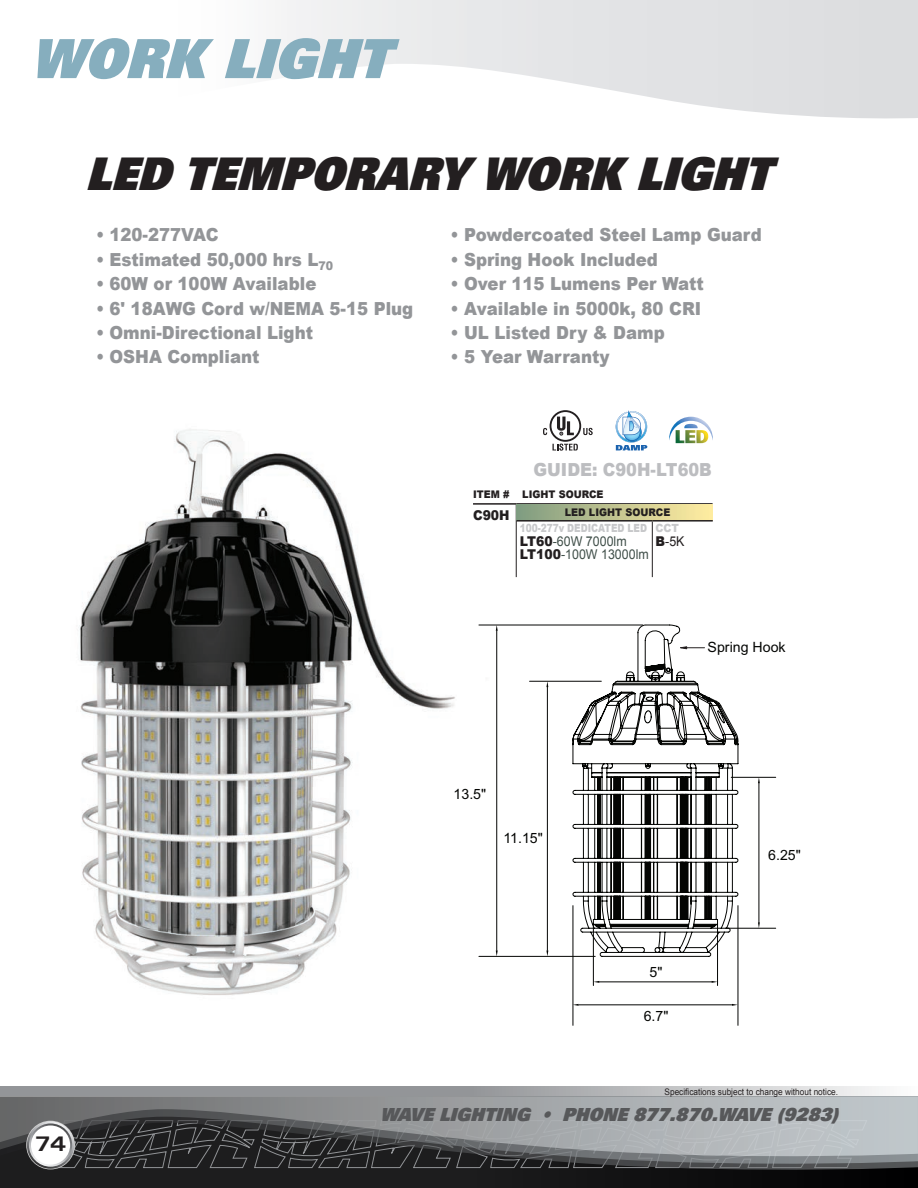
<style>
.page{position:relative;width:918px;height:1188px;background:#fff}
.page>*{position:absolute;margin:0;border:0;box-sizing:border-box;transform-origin:0 0}
.t1{font:italic 900 54px "Univers";color:#86aebe;scale:.95 1}
.t2{font:italic 45px "Univers LT Std X Black";color:#231f20;scale:.92 1}
.t3{font:700 expanded 21px "Univers LT Std";color:#231f20}
.t4{font:900 18px "Arial";color:#939598;scale:.92 1}
.t5{font:italic 18px "Univers LT Std X Black";color:#57585a;scale:.95 1}
.t6{font:900 18px "Arial";color:#bcbdc0;scale:.92 1}
.t7{font:14.1px "Arial";color:#040503}
.t8{font:13.5px/13.5px "Arial";color:#404f49;scale:.92 1}
.t9{font:900 13.5px "Arial";color:#231f20;scale:.92 1}
.t10{font:13.5px "Arial";color:#231f20;scale:.92 1}
.t11{font:900 11.25px "Arial";color:#c7c8ca;scale:.8 1}
.t12{font:900 11.25px "Arial";color:#c7c8ca;scale:.92 1}
.t13{font:900 10.5px "Arial";color:#231f20;scale:.92 1}
.t14{font:9px "Arial";color:#231f20;scale:.92 1}
.s1{font-weight:900;color:#231f20}
.s2{font-weight:900}
</style>
<div class="page">
<svg style="left:281px;top:0;width:637px;height:119px"></svg>
<div style="left:0;top:1096px;width:918px;height:92px;background:linear-gradient(to right,#242425,#070708)"></div>
<svg style="left:0;top:1165px;width:918px;height:6px;background:#303132"></svg>
<svg style="left:0;top:1158px;width:917px;height:7px;background:#414345"></svg>
<svg style="left:0;top:1096px;width:917px;height:62px;background:#828587"></svg>
<svg style="left:917px;top:1096px;width:1px;height:69px"></svg>
<svg style="left:0;top:1086px;width:883px;height:10px;background:#a9abad"></svg>
<svg style="left:27px;top:1121px;width:47px;height:48px"></svg>
<svg style="left:29px;top:1123px;width:43px;height:44px"></svg>
<div style="left:31px;top:1126px;width:39px;height:39px;background:#fff;border-radius:50%"></div>
<img style="left:79px;top:429px;width:453px;height:566px">
<div style="left:550px;top:410px;width:31px;height:32px;border:2px solid #231f20;border-radius:50%"></div>
<svg style="left:557px;top:417px;width:17px;height:18px"></svg>
<svg style="left:543px;top:428px;width:4px;height:7px"></svg>
<svg style="left:583px;top:428px;width:10px;height:7px"></svg>
<svg style="left:553px;top:444px;width:25px;height:7px"></svg>
<svg style="left:616px;top:410px;width:31px;height:40px"></svg>
<svg style="left:669px;top:417px;width:44px;height:26px"></svg>
<hr style="left:473px;top:503px;width:43px;height:2px;background:#231f20">
<hr style="left:516px;top:503px;width:197px;height:2px;background:#231f20">
<hr style="left:516px;top:505px;width:1px;height:72px;background:#231f20">
<div style="left:516px;top:505px;width:197px;height:16px;background:linear-gradient(to right,#7f9b81,#ffeea1)"></div>
<hr style="left:516px;top:520px;width:136px;height:2px;background:#231f20">
<hr style="left:652px;top:520px;width:61px;height:2px;background:#231f20">
<hr style="left:652px;top:522px;width:1px;height:55px;background:#231f20">
<hr style="left:479px;top:625px;width:164px;height:1px;background:#040503">
<hr style="left:479px;top:956px;width:116px;height:1px;background:#040503">
<hr style="left:496px;top:631px;width:1px;height:320px;background:#040503">
<svg style="left:496px;top:625px;width:2px;height:6px"></svg>
<hr style="left:530px;top:681px;width:71px;height:1px;background:#040503">
<hr style="left:547px;top:687px;width:1px;height:264px;background:#040503">
<hr style="left:725px;top:928px;width:51px;height:1px;background:#040503">
<hr style="left:731px;top:777px;width:45px;height:1px;background:#040503">
<hr style="left:759px;top:783px;width:1px;height:139px;background:#040503">
<svg style="left:758px;top:922px;width:2px;height:6px"></svg>
<svg style="left:758px;top:777px;width:2px;height:6px"></svg>
<hr style="left:717px;top:924px;width:1px;height:62px;background:#040503">
<hr style="left:593px;top:924px;width:1px;height:62px;background:#040503">
<svg style="left:593px;top:981px;width:124px;height:2px"></svg>
<svg style="left:572px;top:625px;width:167px;height:332px"></svg>
<svg style="left:645px;top:625px;width:26px;height:46px"></svg>
<hr style="left:738px;top:905px;width:1px;height:121px;background:#040503">
<hr style="left:573px;top:905px;width:1px;height:121px;background:#040503">
<svg style="left:573px;top:1004px;width:6px;height:2px"></svg>
<svg style="left:732px;top:1004px;width:6px;height:2px"></svg>
<hr style="left:579px;top:1005px;width:153px;height:1px;background:#040503">
<svg style="left:680px;top:646px;width:25px;height:3px"></svg>
<p class="t1" style="left:30px;top:23px;width:399px">WORK LIGHT</p>
<p class="t2" style="left:86px;top:145px;width:763px">LED TEMPORARY WORK LIGHT</p>
<p class="t4" style="left:96px;top:222px;width:135px">• 120-277VAC</p>
<p class="t4" style="left:96px;top:246px;width:259px">• Estimated 50,000 hrs L<sub>70</sub></p>
<p class="t4" style="left:96px;top:271px;width:241px">• 60W or 100W Available</p>
<p class="t4" style="left:96px;top:295px;width:346px">• 6' 18AWG Cord w/NEMA 5-15 Plug</p>
<p class="t4" style="left:96px;top:320px;width:237px">• Omni-Directional Light</p>
<p class="t4" style="left:96px;top:344px;width:179px">• OSHA Compliant</p>
<p class="t4" style="left:451px;top:222px;width:340px">• Powdercoated Steel Lamp Guard</p>
<p class="t4" style="left:451px;top:246px;width:227px">• Spring Hook Included</p>
<p class="t4" style="left:451px;top:271px;width:277px">• Over 115 Lumens Per Watt</p>
<p class="t4" style="left:451px;top:295px;width:274px">• Available in 5000k, 80 CRI</p>
<p class="t4" style="left:451px;top:320px;width:234px">• UL Listed Dry &amp; Damp</p>
<p class="t4" style="left:451px;top:344px;width:174px">• 5 Year Warranty</p>
<p class="t6" style="left:533px;top:456px;width:196px">GUIDE: C90H-LT60B</p>
<p class="t13" style="left:473px;top:487px;width:41px">ITEM #</p>
<p class="t13" style="left:522px;top:487px;width:90px">LIGHT SOURCE</p>
<p class="t9" style="left:473px;top:505px;width:41px">C90H</p>
<p class="t13" style="left:565px;top:505px;width:116px">LED LIGHT SOURCE</p>
<p class="t11" style="left:520px;top:520px;width:161px">100-277v DEDICATED LED</p>
<p class="t8" style="left:520px;top:534px;width:142px"><span class="s1">LT60</span>-60W 7000lm<br><span class="s1">LT100</span>-100W 13000lm</p>
<p class="t12" style="left:656px;top:520px;width:27px">CCT</p>
<p class="t10" style="left:656px;top:532px;width:33px"><span class="s2">B</span>-5K</p>
<p class="t7" style="left:708px;top:639px;width:79px">Spring Hook</p>
<p class="t7" style="left:454px;top:786px;width:34px">13.5"</p>
<p class="t7" style="left:503px;top:830px;width:41px">11.15"</p>
<p class="t7" style="left:650px;top:964px;width:14px">5"</p>
<p class="t7" style="left:644px;top:1008px;width:26px">6.7"</p>
<p class="t7" style="left:768px;top:847px;width:34px">6.25"</p>
<p class="t3" style="left:35px;top:1132px;width:33px">74</p>
<p class="t14" style="left:665px;top:1086px;width:190px">Specifications subject to change without notice.</p>
<p class="t5" style="left:380px;top:1103px;width:490px">WAVELIGHTING • PHONE877.870.WAVE(9283)</p>
</div>
